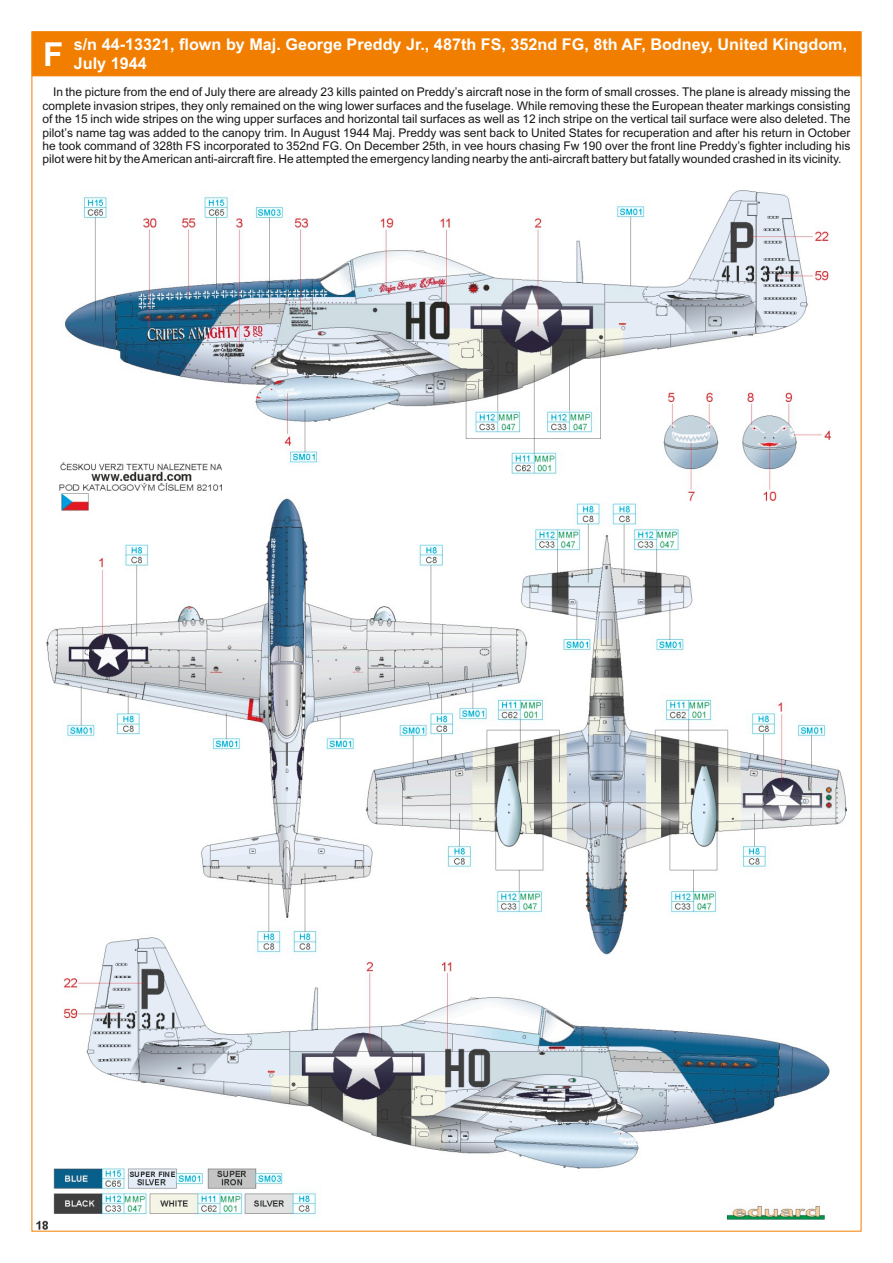
<style>
.page{position:relative;width:893px;height:1263px;background:#fff}
.page>*{position:absolute;margin:0;border:0;box-sizing:border-box;transform-origin:0 0}
.t1{font:700 33px "Arial";color:#fff}
.t2{font:700 16.2px/18.1px "Arial";color:#fff}
.t3{font:12px/13.4px "Arial";color:#151616;text-align:justify}
</style>
<div class="page">
<div style="left:32px;top:32px;width:829px;height:44px;background:#f27e00"></div>
<img style="left:36px;top:190px;width:810px;height:1039px">
<h2 class="t2" style="left:74px;top:37px;width:775px">s/n 44-13321, flown by Maj. George Preddy Jr., 487th FS, 352nd FG, 8th AF, Bodney, United Kingdom,<br>July 1944</h2>
<h1 class="t1" style="left:43px;top:42px;width:22px">F</h1>
<p class="t3" style="left:43px;top:87px;width:809px;text-indent:10px">In the picture from the end of July there are already 23 kills painted on Preddy’s aircraft nose in the form of small crosses. The plane is already missing the complete invasion stripes, they only remained on the wing lower surfaces and the fuselage. While removing these the European theater markings consisting of the 15 inch wide stripes on the wing upper surfaces and horizontal tail surfaces as well as 12 inch stripe on the vertical tail surface were also deleted. The pilot’s name tag was added to the canopy trim. In August 1944 Maj. Preddy was sent back to United States for recuperation and after his return in October he took command of 328th FS incorporated to 352nd FG. On December 25th, in vee hours chasing Fw 190 over the front line Preddy’s fighter including his pilot were hit by the American anti-aircraft fire. He attempted the emergency landing nearby the anti-aircraft battery but fatally wounded crashed in its vicinity.</p>
</div>
